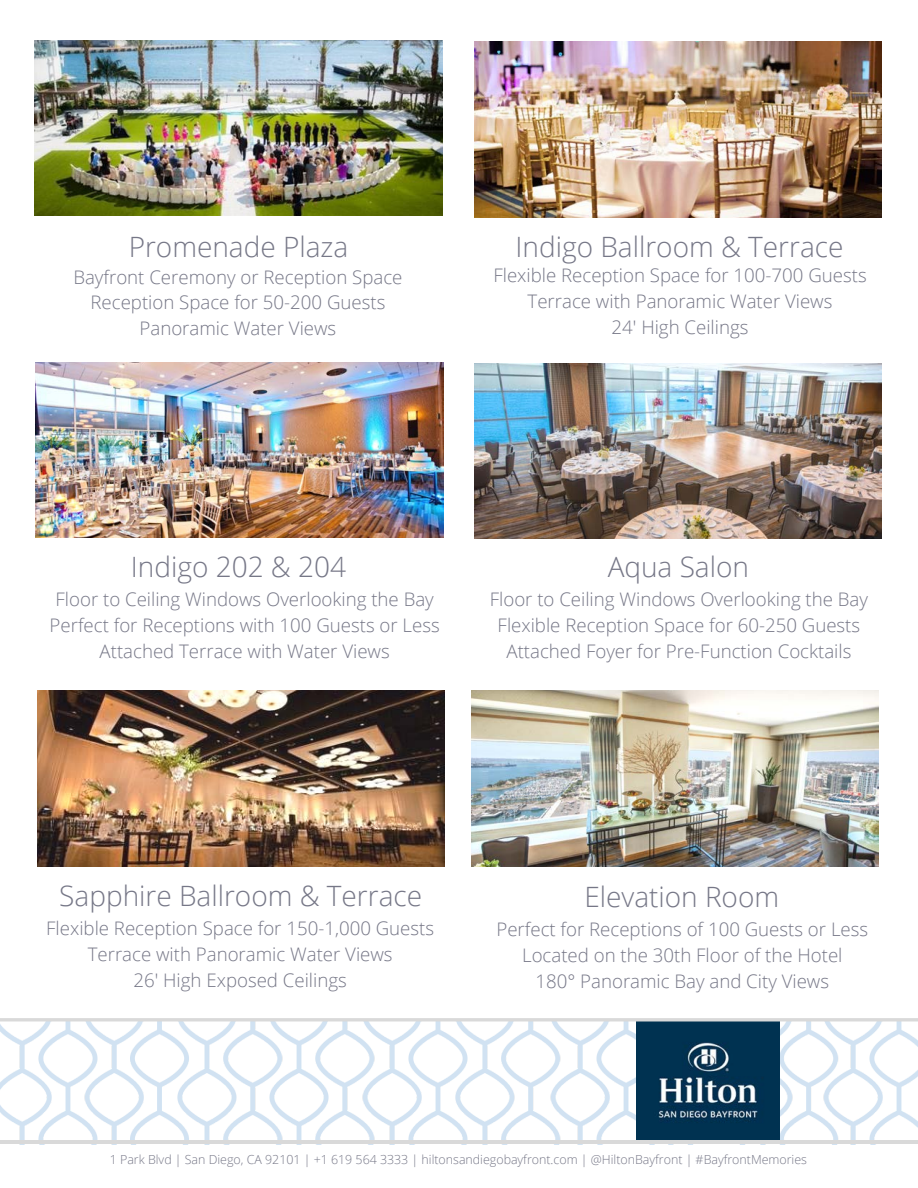
<style>
.page{position:relative;width:918px;height:1188px;background:#fff}
.page>*{position:absolute;margin:0;border:0;box-sizing:border-box;transform-origin:0 0}
.t1{font:300 28.05px "Open Sans";color:#767787}
.t2{font:300 18.75px/25.8px "Open Sans";color:#767787;text-align:center}
.t3{font:300 12.45px "Open Sans";color:#767787}
</style>
<div class="page">
<img style="left:0;top:1022px;width:918px;height:119px">
<img style="left:637px;top:1022px;width:143px;height:119px">
<svg style="left:0;top:1018px;width:918px;height:4px;background:#d8dadb"></svg>
<hr style="left:0;top:1141px;width:918px;height:3px;background:#d9d9d9">
<img style="left:35px;top:40px;width:407px;height:176px">
<img style="left:475px;top:42px;width:407px;height:175px">
<img style="left:36px;top:362px;width:407px;height:176px">
<img style="left:475px;top:363px;width:407px;height:176px">
<img style="left:37px;top:691px;width:407px;height:175px">
<img style="left:471px;top:691px;width:408px;height:175px">
<h1 class="t1" style="left:129px;top:227px;width:221px">Promenade Plaza</h1>
<h1 class="t1" style="left:515px;top:227px;width:330px">Indigo Ballroom &amp; Terrace</h1>
<p class="t2" style="left:73px;top:263px;width:331px">Bayfront Ceremony or Reception Space<br>Reception Space for 50-200 Guests<br>Panoramic Water Views</p>
<h1 class="t1" style="left:131px;top:548px;width:217px">Indigo 202 &amp; 204</h1>
<p class="t2" style="left:493px;top:262px;width:375px">Flexible Reception Space for 100-700 Guests<br>Terrace with Panoramic Water Views<br>24' High Ceilings</p>
<h1 class="t1" style="left:608px;top:548px;width:143px">Aqua Salon</h1>
<p class="t2" style="left:50px;top:586px;width:392px">Floor to Ceiling Windows Overlooking the Bay<br>Perfect for Receptions with 100 Guests or Less<br>Attached Terrace with Water Views</p>
<p class="t2" style="left:490px;top:586px;width:380px">Floor to Ceiling Windows Overlooking the Bay<br>Flexible Reception Space for 60-250 Guests<br>Attached Foyer for Pre-Function Cocktails</p>
<h1 class="t1" style="left:59px;top:876px;width:364px">Sapphire Ballroom &amp; Terrace</h1>
<h1 class="t1" style="left:584px;top:877px;width:196px">Elevation Room</h1>
<p class="t2" style="left:46px;top:915px;width:389px">Flexible Reception Space for 150-1,000 Guests<br>Terrace with Panoramic Water Views<br>26' High Exposed Ceilings</p>
<p class="t2" style="left:496px;top:916px;width:373px">Perfect for Receptions of 100 Guests or Less<br>Located on the 30th Floor of the Hotel<br>180° Panoramic Bay and City Views</p>
<p class="t3" style="left:110px;top:1151px;width:699px">1 Park Blvd | San Diego, CA 92101 | +1 619 564 3333 | hiltonsandiegobayfront.com | @HiltonBayfront | #BayfrontMemories</p>
</div>
